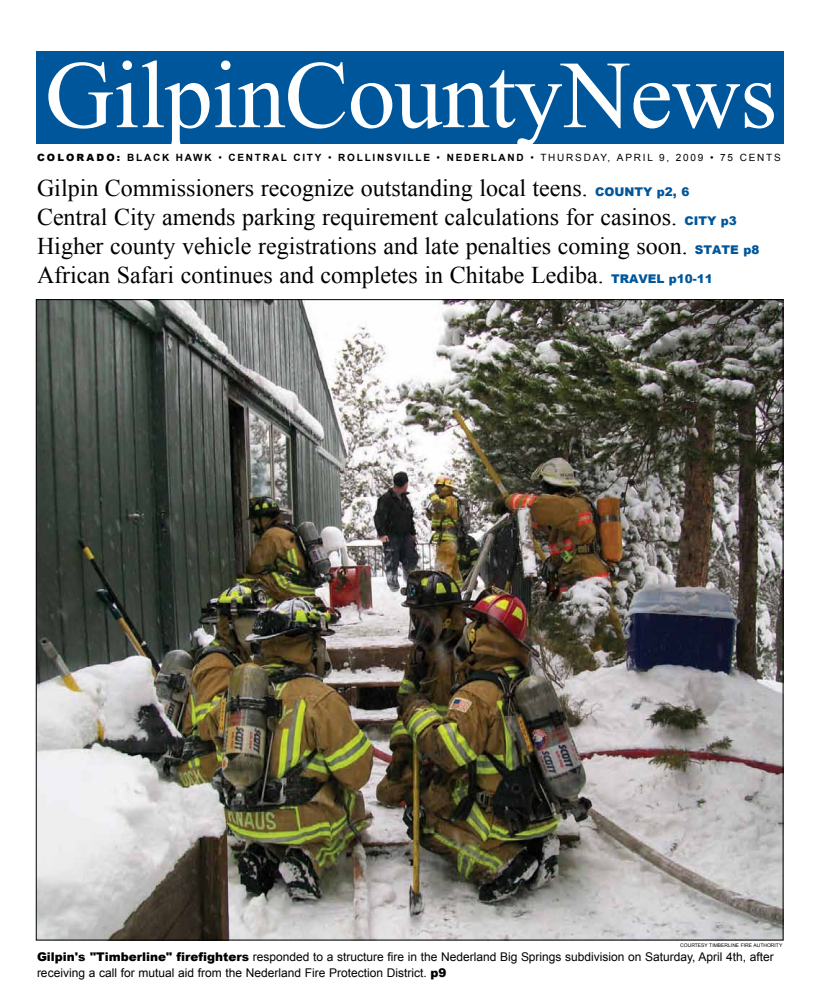
<style>
.page{position:relative;width:819px;height:999px;background:#fff}
.page>*{position:absolute;margin:0;border:0;box-sizing:border-box;transform-origin:0 0}
.t1{font:96px "Times New Roman";letter-spacing:-.01em;color:#fff}
.t2{font:24px/28.9px "Times New Roman";color:#000}
.t3{font:12px/15.8px "Arial";color:#000}
.t4{font:700 10px "Arial";letter-spacing:.18em;color:#000}
.t5{font:5px "Arial";color:#000}
.s1{font-weight:900}
.s2{font-weight:400}
.s3{font-family:"Arial";font-weight:900;font-size:12px;color:#00569b}
</style>
<div class="page">
<div style="left:36px;top:52px;width:747px;height:92px;background:#00569b"></div>
<img style="left:38px;top:301px;width:743px;height:637px">
<h1 class="t1" style="left:45px;top:61px;width:734px">GilpinCountyNews</h1>
<p class="t4" style="left:37px;top:152px;width:745px"><span class="s1">COLORADO:</span> BLACK HAWK <span class="s2">•</span> CENTRAL CITY <span class="s2">•</span> ROLLINSVILLE <span class="s2">•</span> NEDERLAND <span class="s2">• THURSDAY, APRIL 9, 2009 • 75 CENTS</span></p>
<p class="t2" style="left:37px;top:176px;width:724px">Gilpin Commissioners recognize outstanding local teens. <span class="s3">COUNTY p2, 6<br></span>Central City amends parking requirement calculations for casinos. <span class="s3">CITY p3<br></span>Higher county vehicle registrations and late penalties coming soon. <span class="s3">STATE p8<br></span>African Safari continues and completes in Chitabe Lediba. <span class="s3">TRAVEL p10-11</span></p>
<p class="t5" style="left:680px;top:943px;width:104px">COURTESY TIMBERLINE FIRE AUTHORITY</p>
<p class="t3" style="left:37px;top:950px;width:738px"><span class="s1">Gilpin's "Timberline" firefighters</span> responded to a structure fire in the Nederland Big Springs subdivision on Saturday, April 4th, after receiving a call for mutual aid from the Nederland Fire Protection District. <span class="s1">p9</span></p>
</div>
